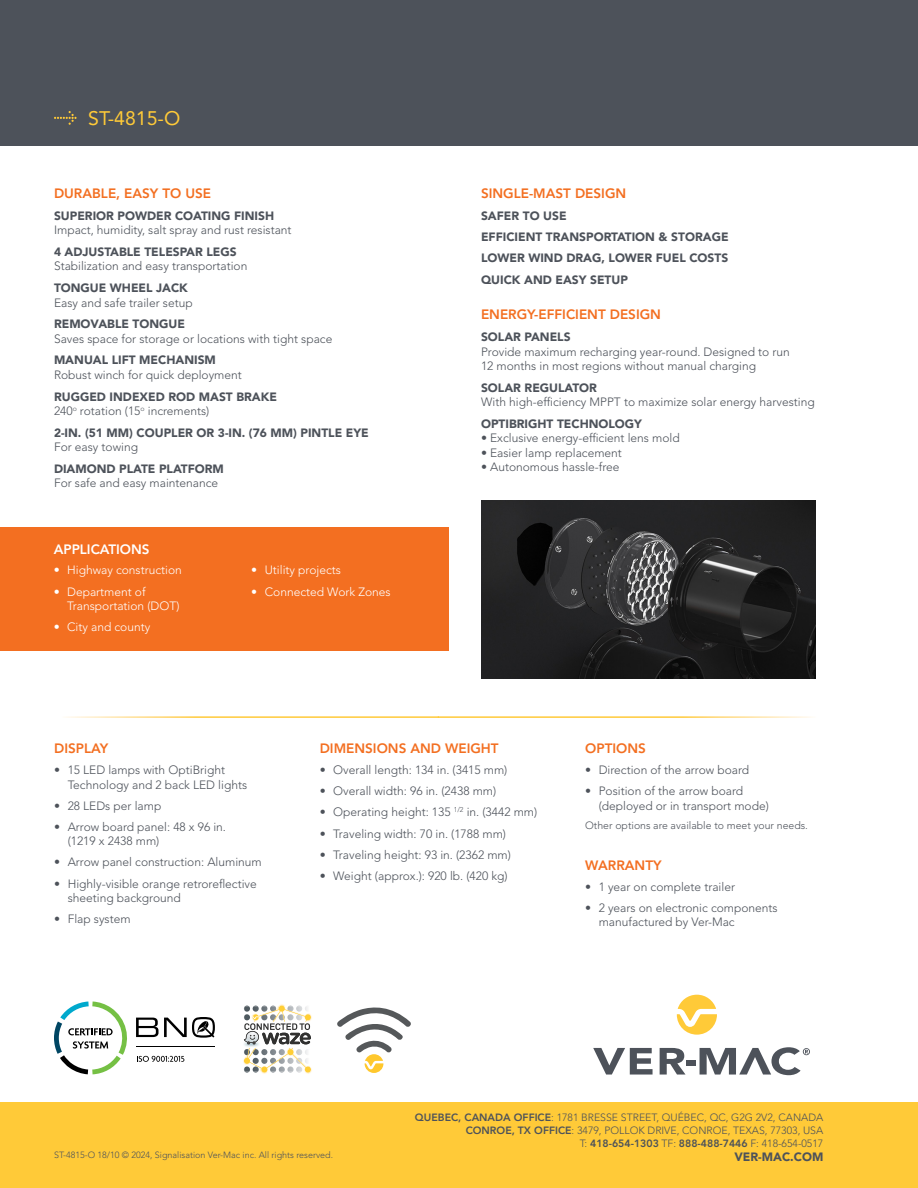
<style>
.page{position:relative;width:918px;height:1188px;background:#fff}
.page>*{position:absolute;margin:0;border:0;box-sizing:border-box;transform-origin:0 0}
.t1{font:19.5px "Avenir LT Std";color:#ffca38}
.t2{font:800 13.5px "Avenir LT Std";color:#f36f21}
.t3{font:800 13.5px "Avenir LT Std";color:#fff}
.t4{font:300 12px/14.4px "Avenir LT Std";color:#4d525a}
.t5{font:900 12px/21.3px "Avenir LT Std";color:#4d525a}
.t6{font:300 12px/14.4px "Avenir LT Std";color:#fff}
.t7{font:300 10.5px/12.6px "Avenir LT Std";color:#4d525a;text-align:right}
.t8{font:300 9px "Avenir LT Std";color:#4d525a}
.s1{font-weight:300}
.s2{font-weight:800}
</style>
<div class="page">
<div style="left:0;top:0;width:918px;height:146px;background:#4d525a"></div>
<div style="left:0;top:1102px;width:918px;height:86px;background:#ffca38"></div>
<svg style="left:54px;top:111px;width:23px;height:14px"></svg>
<svg style="left:593px;top:1048px;width:60px;height:27px"></svg>
<svg style="left:660px;top:1048px;width:26px;height:27px"></svg>
<div style="left:686px;top:1060px;width:9px;height:6px;background:#4d525a"></div>
<svg style="left:677px;top:995px;width:40px;height:40px"></svg>
<svg style="left:700px;top:1047px;width:110px;height:28px"></svg>
<svg style="left:54px;top:1002px;width:161px;height:72px"></svg>
<hr style="left:136px;top:1046px;width:79px;height:1px;background:#000">
<svg style="left:337px;top:1007px;width:74px;height:66px"></svg>
<img style="left:245px;top:1004px;width:55px;height:2px">
<svg style="left:243px;top:1006px;width:69px;height:67px"></svg>
<div style="left:0;top:527px;width:449px;height:124px;background:#f36f21"></div>
<img style="left:481px;top:500px;width:335px;height:178px">
<h1 class="t1" style="left:88px;top:107px;width:94px">ST-4815-O</h1>
<p class="t2" style="left:54px;top:185px;width:159px">DURABLE, EASY TO USE</p>
<p class="t5" style="left:54px;top:205px;width:222px">SUPERIOR POWDER COATING FINISH</p>
<p class="t4" style="left:54px;top:223px;width:239px">Impact, humidity, salt spray and rust resistant</p>
<p class="t5" style="left:54px;top:241px;width:184px">4 ADJUSTABLE TELESPAR LEGS</p>
<p class="t4" style="left:54px;top:259px;width:195px">Stabilization and easy transportation</p>
<p class="t5" style="left:54px;top:277px;width:135px">TONGUE WHEEL JACK</p>
<p class="t4" style="left:54px;top:295px;width:140px">Easy and safe trailer setup</p>
<p class="t5" style="left:54px;top:313px;width:133px">REMOVABLE TONGUE</p>
<p class="t4" style="left:54px;top:331px;width:280px">Saves space for storage or locations with tight space</p>
<p class="t5" style="left:54px;top:350px;width:163px">MANUAL LIFT MECHANISM</p>
<p class="t4" style="left:54px;top:368px;width:189px">Robust winch for quick deployment</p>
<p class="t5" style="left:54px;top:389px;width:225px;line-height:14.4px">RUGGED INDEXED ROD MAST BRAKE<br><span class="s1">240</span><sup>o</sup> <span class="s1">rotation (15</span><sup>o</sup> <span class="s1">increments)</span></p>
<p class="t5" style="left:54px;top:422px;width:316px">2-IN. (51 MM) COUPLER OR 3-IN. (76 MM) PINTLE EYE</p>
<p class="t4" style="left:54px;top:440px;width:86px">For easy towing</p>
<p class="t5" style="left:54px;top:458px;width:171px">DIAMOND PLATE PLATFORM</p>
<p class="t4" style="left:54px;top:476px;width:166px">For safe and easy maintenance</p>
<p class="t3" style="left:54px;top:542px;width:97px">APPLICATIONS</p>
<p class="t6" style="left:54px;top:563px;width:130px">• Highway construction</p>
<p class="t6" style="left:67px;top:584px;width:114px;text-indent:-14px">• Department of<br>Transportation (DOT)</p>
<p class="t6" style="left:54px;top:620px;width:98px">• City and county</p>
<p class="t6" style="left:251px;top:563px;width:91px">• Utility projects</p>
<p class="t6" style="left:251px;top:584px;width:141px">• Connected Work Zones</p>
<p class="t2" style="left:481px;top:185px;width:147px">SINGLE-MAST DESIGN</p>
<p class="t5" style="left:481px;top:205px;width:249px">SAFER TO USE<br>EFFICIENT TRANSPORTATION &amp; STORAGE<br>LOWER WIND DRAG, LOWER FUEL COSTS<br>QUICK AND EASY SETUP</p>
<p class="t2" style="left:481px;top:307px;width:181px">ENERGY-EFFICIENT DESIGN</p>
<p class="t5" style="left:481px;top:326px;width:91px">SOLAR PANELS</p>
<p class="t4" style="left:481px;top:344px;width:310px">Provide maximum recharging year-round. Designed to run<br>12 months in most regions without manual charging</p>
<p class="t5" style="left:481px;top:377px;width:117px">SOLAR REGULATOR</p>
<p class="t4" style="left:481px;top:395px;width:335px">With high-efficiency MPPT to maximize solar energy harvesting</p>
<p class="t5" style="left:481px;top:413px;width:163px">OPTIBRIGHT TECHNOLOGY</p>
<p class="t4" style="left:481px;top:431px;width:200px">• Exclusive energy-efficient lens mold</p>
<p class="t4" style="left:481px;top:445px;width:142px">• Easier lamp replacement</p>
<p class="t4" style="left:481px;top:460px;width:140px">• Autonomous hassle-free</p>
<p class="t2" style="left:54px;top:740px;width:56px">DISPLAY</p>
<p class="t4" style="left:68px;top:763px;width:181px;text-indent:-14px">• 15 LED lamps with OptiBright<br>Technology and 2 back LED lights</p>
<p class="t4" style="left:54px;top:798px;width:109px">• 28 LEDs per lamp</p>
<p class="t4" style="left:68px;top:820px;width:160px;text-indent:-14px">• Arrow board panel: 48 x 96 in. (1219 x 2438 mm)</p>
<p class="t4" style="left:54px;top:855px;width:209px">• Arrow panel construction: Aluminum</p>
<p class="t4" style="left:68px;top:876px;width:191px;text-indent:-14px">• Highly-visible orange retroreflective sheeting background</p>
<p class="t4" style="left:54px;top:912px;width:78px">• Flap system</p>
<p class="t2" style="left:320px;top:740px;width:180px">DIMENSIONS AND WEIGHT</p>
<p class="t4" style="left:320px;top:763px;width:189px">• Overall length: 134 in. (3415 mm)</p>
<p class="t4" style="left:320px;top:784px;width:178px">• Overall width: 96 in. (2438 mm)</p>
<p class="t4" style="left:320px;top:805px;width:219px">• Operating height: 135 <sup>1/2</sup> in. (3442 mm)</p>
<p class="t4" style="left:320px;top:826px;width:188px">• Traveling width: 70 in. (1788 mm)</p>
<p class="t4" style="left:320px;top:847px;width:193px">• Traveling height: 93 in. (2362 mm)</p>
<p class="t4" style="left:320px;top:869px;width:189px">• Weight (approx.): 920 lb. (420 kg)</p>
<p class="t2" style="left:585px;top:740px;width:62px">OPTIONS</p>
<p class="t4" style="left:585px;top:763px;width:166px">• Direction of the arrow board</p>
<p class="t4" style="left:599px;top:784px;width:172px;text-indent:-14px">• Position of the arrow board (deployed or in transport mode)</p>
<p class="t7" style="left:585px;top:819px;width:224px">Other options are available to meet your needs.</p>
<p class="t2" style="left:585px;top:857px;width:78px">WARRANTY</p>
<p class="t4" style="left:585px;top:879px;width:151px">• 1 year on complete trailer</p>
<p class="t4" style="left:599px;top:901px;width:181px;text-indent:-14px">• 2 years on electronic components manufactured by Ver-Mac</p>
<p class="t8" style="left:54px;top:1150px;width:281px">ST-4815-O 18/10 © 2024, Signalisation Ver-Mac inc. All rights reserved.</p>
<p class="t7" style="left:415px;top:1112px;width:410px"><span class="s2">QUEBEC, CANADA OFFICE</span>: 1781 BRESSE STREET, QUÉBEC, QC, G2G 2V2, CANADA<br><span class="s2">CONROE, TX OFFICE</span>: 3479, POLLOK DRIVE, CONROE, TEXAS, 77303, USA<br>T: <span class="s2">418-654-1303</span> TF: <span class="s2">888-488-7446</span> F: 418-654-0517</p>
<p class="t5" style="left:734px;top:1146px;width:90px">VER-MAC.COM</p>
</div>
